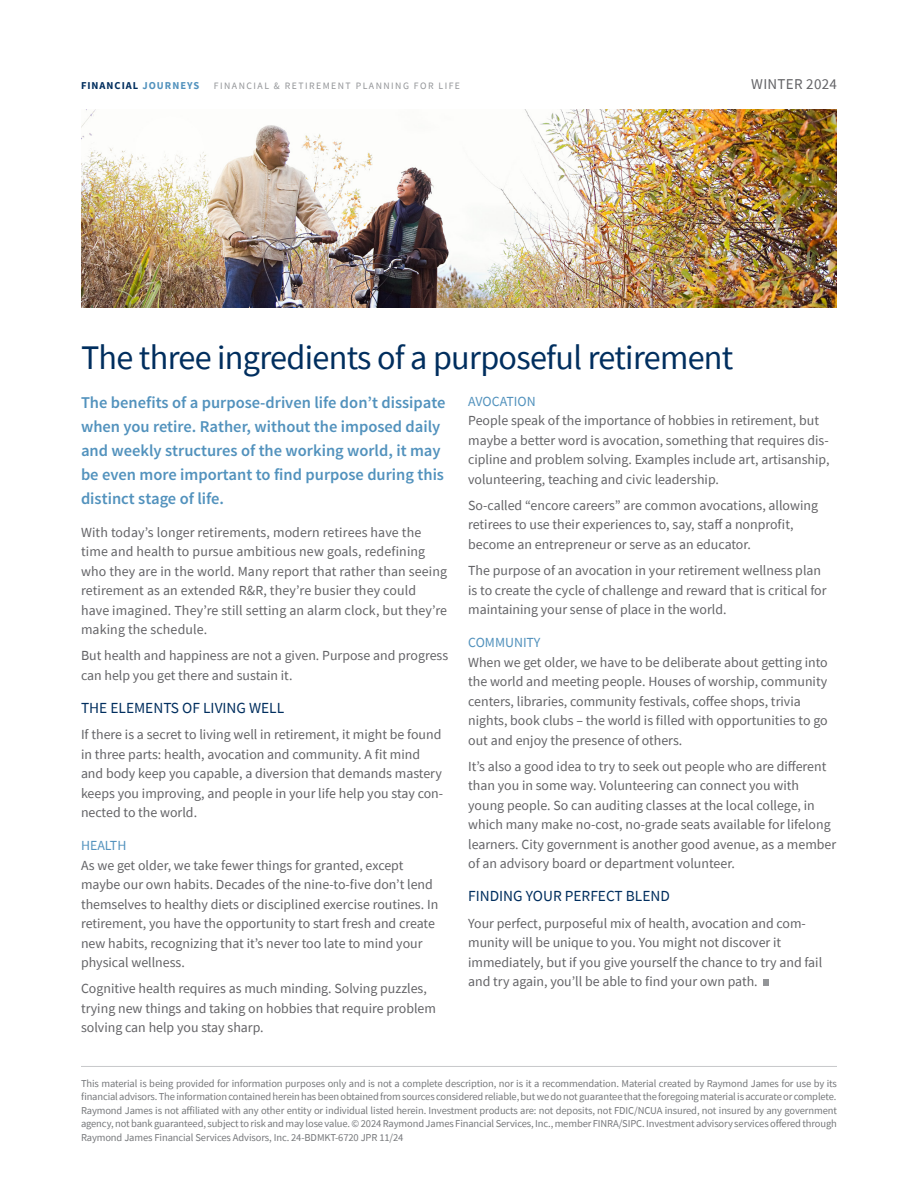
<style>
.page{position:relative;width:918px;height:1188px;background:#fff}
.page>*{position:absolute;margin:0;border:0;box-sizing:border-box;transform-origin:0 0}
.Headline_Main_story{font:34.5px "Source Sans Pro";letter-spacing:-.02em;color:#002e5e}
.BodyCopy{font:600 16.5px/24px "Source Sans Pro";color:#5292bd}
.BodyCopy-2{font:15.3px "Source Sans Pro";color:#002e5e}
.t1{font:15px "Source Sans Pro";letter-spacing:.02em;color:#636366}
.BodyCopy-3{font:13.8px/19.5px "Source Sans Pro";color:#636366}
.BodyCopy-4{font:13.8px "Source Sans Pro";color:#5292bd}
.t2{font:10.5px/13.5px "Source Sans Pro";letter-spacing:-.01em;color:#76787b;text-align:justify}
.t3{font:700 10.5px "Source Sans Pro";letter-spacing:.095em;color:#002e5e}
.t4{font:9.75px "Source Sans Pro";letter-spacing:.15em;color:#939598}
.s1{color:#5292bd}
</style>
<div class="page">
<hr style="left:81px;top:1066px;width:756px;height:1px;background:#c7c8ca">
<img style="left:81px;top:109px;width:756px;height:199px">
<svg style="left:763px;top:979px;width:6px;height:6px"></svg>
<p class="t3" style="left:81px;top:78px;width:120px">FINANCIAL <span class="s1">JOURNEYS</span></p>
<p class="t4" style="left:214px;top:79px;width:248px">FINANCIAL &amp; RETIREMENT PLANNING FOR LIFE</p>
<p class="t1" style="left:751px;top:74px;width:87px">WINTER 2024</p>
<p class="Headline_Main_story" style="left:81px;top:336px;width:654px">The three ingredients of a purposeful retirement</p>
<p class="BodyCopy" style="left:81px;top:391px;width:366px">The benefits of a purpose-driven life don’t dissipate when you retire. Rather, without the imposed daily and weekly structures of the working world, it may be even more important to find purpose during this distinct stage of life.</p>
<p class="BodyCopy-3" style="left:81px;top:522px;width:368px">With today’s longer retirements, modern retirees have the time and health to pursue ambitious new goals, redefining who they are in the world. Many report that rather than seeing retirement as an extended R&amp;R, they’re busier they could have imagined. They’re still setting an alarm clock, but they’re making the schedule.</p>
<p class="BodyCopy-3" style="left:81px;top:646px;width:369px">But health and happiness are not a given. Purpose and progress can help you get there and sustain it.</p>
<p class="BodyCopy-2" style="left:81px;top:698px;width:205px">THE ELEMENTS OF LIVING WELL</p>
<p class="BodyCopy-3" style="left:81px;top:725px;width:364px">If there is a secret to living well in retirement, it might be found in three parts: health, avocation and community. A fit mind and body keep you capable, a diversion that demands mastery keeps you improving, and people in your life help you stay con&shy;nected to the world.</p>
<p class="BodyCopy-4" style="left:81px;top:837px;width:47px">HEALTH</p>
<p class="BodyCopy-3" style="left:81px;top:855px;width:359px">As we get older, we take fewer things for granted, except maybe our own habits. Decades of the nine-to-five don’t lend themselves to healthy diets or disciplined exercise routines. In retirement, you have the opportunity to start fresh and create new habits, recognizing that it’s never too late to mind your physical wellness.</p>
<p class="BodyCopy-3" style="left:81px;top:979px;width:357px">Cognitive health requires as much minding. Solving puzzles, trying new things and taking on hobbies that require problem solving can help you stay sharp.</p>
<p class="BodyCopy-4" style="left:468px;top:392px;width:69px">AVOCATION</p>
<p class="BodyCopy-3" style="left:468px;top:411px;width:363px">People speak of the importance of hobbies in retirement, but maybe a better word is avocation, something that requires dis&shy;cipline and problem solving. Examples include art, artisanship, volunteering, teaching and civic leadership.</p>
<p class="BodyCopy-3" style="left:468px;top:495px;width:351px">So-called “encore careers” are common avocations, allowing retirees to use their experiences to, say, staff a nonprofit, become an entrepreneur or serve as an educator.</p>
<p class="BodyCopy-3" style="left:468px;top:561px;width:360px">The purpose of an avocation in your retirement wellness plan is to create the cycle of challenge and reward that is critical for maintaining your sense of place in the world.</p>
<p class="BodyCopy-4" style="left:468px;top:634px;width:74px">COMMUNITY</p>
<p class="BodyCopy-3" style="left:468px;top:652px;width:361px">When we get older, we have to be deliberate about getting into the world and meeting people. Houses of worship, community centers, libraries, community festivals, coffee shops, trivia nights, book clubs – the world is filled with opportunities to go out and enjoy the presence of others.</p>
<p class="BodyCopy-3" style="left:468px;top:756px;width:370px">It’s also a good idea to try to seek out people who are different than you in some way. Volunteering can connect you with young people. So can auditing classes at the local college, in which many make no-cost, no-grade seats available for lifelong learners. City government is another good avenue, as a member of an advisory board or department volunteer.</p>
<p class="BodyCopy-2" style="left:468px;top:887px;width:203px">FINDING YOUR PERFECT BLEND</p>
<p class="BodyCopy-3" style="left:468px;top:913px;width:356px">Your perfect, purposeful mix of health, avocation and com&shy;munity will be unique to you. You might not discover it immediately, but if you give yourself the chance to try and fail and try again, you’ll be able to find your own path.</p>
<p class="t2" style="left:81px;top:1076px;width:758px">This material is being provided for information purposes only and is not a complete description, nor is it a recommendation. Material created by Raymond James for use by its financial advisors. The information contained herein has been obtained from sources considered reliable, but we do not guarantee that the foregoing material is accurate or complete.<br>Raymond James is not affiliated with any other entity or individual listed herein. Investment products are: not deposits, not FDIC/NCUA insured, not insured by any government agency, not bank guaranteed, subject to risk and may lose value. © 2024 Raymond James Financial Services, Inc., member FINRA/SIPC. Investment advisory services offered through Raymond James Financial Services Advisors, Inc. 24-BDMKT-6720 JPR 11/24</p>
</div>
